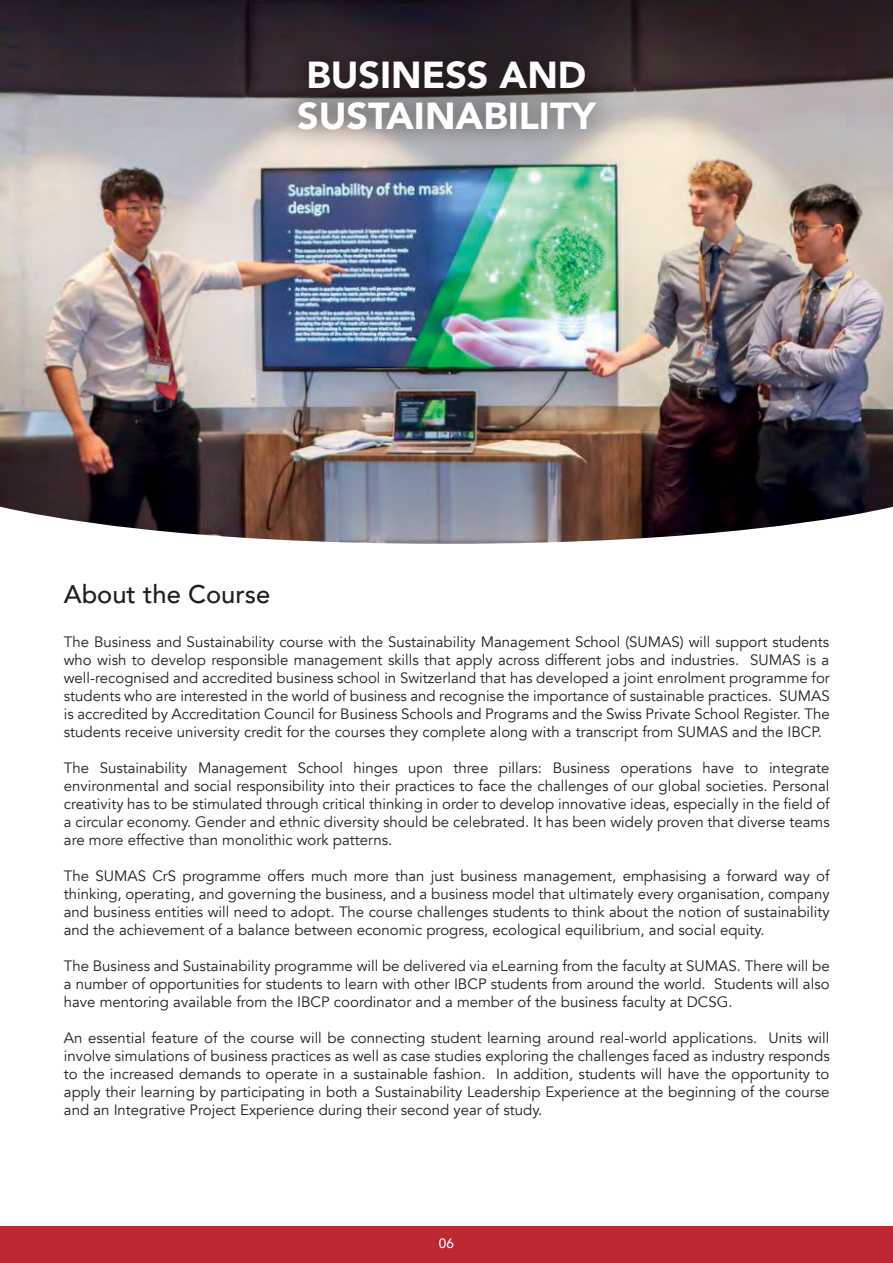
<style>
.page{position:relative;width:893px;height:1263px;background:#fff}
.page>*{position:absolute;margin:0;border:0;box-sizing:border-box;transform-origin:0 0}
.t1{font:900 37.5px/40.5px "Avenir";color:#fff}
.t2{font:500 25.5px "Avenir";color:#231f20}
.t3{font:15px/18px "Avenir";color:#231f20;text-align:justify}
.t4{font:500 13.5px "Avenir";color:#fff}
</style>
<div class="page">
<div style="left:0;top:1226px;width:893px;height:37px;background:#bc2731"></div>
<img style="left:0;top:0;width:893px;height:544px">
<img style="left:0;top:21px;width:893px;height:233px">
<h1 class="t1" style="left:297px;top:54px;width:300px">BUSINESS AND<br>SUSTAINABILITY</h1>
<h2 class="t2" style="left:64px;top:572px;width:208px">About the Course</h2>
<p class="t3" style="left:64px;top:633px;width:768px">The Business and Sustainability course with the Sustainability Management School (SUMAS) will support students who wish to develop responsible management skills that apply across different jobs and industries. SUMAS is a well-recognised and accredited business school in Switzerland that has developed a joint enrolment programme for students who are interested in the world of business and recognise the importance of sustainable practices. SUMAS is accredited by Accreditation Council for Business Schools and Programs and the Swiss Private School Register. The students receive university credit for the courses they complete along with a transcript from SUMAS and the IBCP.</p>
<p class="t3" style="left:64px;top:759px;width:767px">The Sustainability Management School hinges upon three pillars: Business operations have to integrate environmental and social responsibility into their practices to face the challenges of our global societies. Personal creativity has to be stimulated through critical thinking in order to develop innovative ideas, especially in the</p>
<p class="t3" style="left:64px;top:795px;width:767px;text-indent:752px">of a circular economy. Gender and ethnic diversity should be celebrated. It has been widely proven that diverse teams are more effective than monolithic work patterns.</p>
<p class="t3" style="left:64px;top:867px;width:767px">The SUMAS CrS programme offers much more than just business management, emphasising a forward way of thinking, operating, and governing the business, and a business model that ultimately every organisation, company and business entities will need to adopt. The course challenges students to think about the notion of sustainability and the achievement of a balance between economic progress, ecological equilibrium, and social equity.</p>
<p class="t3" style="left:64px;top:957px;width:767px">The Business and Sustainability programme will be delivered via eLearning from the faculty at SUMAS. There will be a number of opportunities for students to learn with other IBCP students from around the world. Students will also have mentoring available from the IBCP coordinator and a member of the business faculty at DCSG.</p>
<p class="t3" style="left:64px;top:1029px;width:767px">An essential feature of the course will be connecting student learning around real-world applications. Units will involve simulations of business practices as well as case studies exploring the challenges faced as industry responds to the increased demands to operate in a sustainable fashion. In addition, students will have the opportunity to apply their learning by participating in both a Sustainability Leadership Experience at the beginning of the course and an Integrative Project Experience during their second year of study.</p>
<p class="t4" style="left:439px;top:1231px;width:17px">06</p>
</div>
